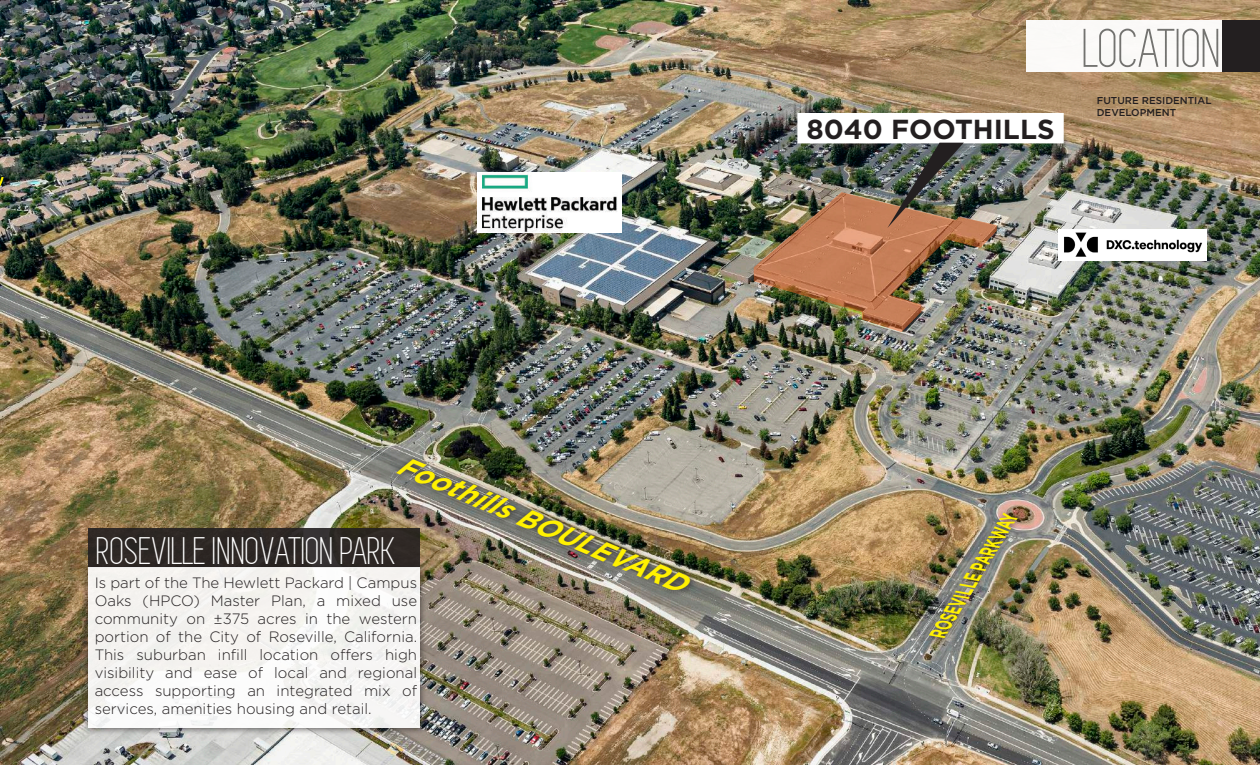
<style>
.page{position:relative;width:1260px;height:765px;background:#fff}
.page>*{position:absolute;margin:0;border:0;box-sizing:border-box;transform-origin:0 0}
.t1{font:56.25px "Simplifica";color:#717271}
.t2{font:40px "Simplifica";color:#fff}
.t3{font:italic 700 27.5px "Gotham";color:#fff101}
.t4{font:700 27.5px "Gotham";color:#231f20}
.t5{font:italic 700 21.25px "Gotham";color:#fff101;scale:.6 1}
.t6{font:300 15px/18px "Gotham";color:#231f20;text-align:justify}
.t7{font:500 10px/12px "Gotham";color:#231f20}
</style>
<div class="page">
<img style="left:1px;top:1px;width:1259px;height:764px">
<div style="left:391px;top:454px;width:307px;height:144px;background:#231f20;opacity:.75"></div>
<div style="left:924px;top:507px;width:101px;height:138px;background:#231f20;opacity:.75"></div>
<svg style="left:0;top:394px;width:2px;height:92px"></svg>
<svg style="left:0;top:0;width:6px;height:63px"></svg>
<svg style="left:0;top:174px;width:5px;height:111px"></svg>
<img style="left:477px;top:172px;width:145px;height:61px">
<img style="left:1064px;top:230px;width:143px;height:31px">
<img style="left:754px;top:113px;width:310px;height:219px">
<div style="left:1027px;top:20px;width:195px;height:51px;background:#fbfaf8"></div>
<svg style="left:88px;top:528px;width:332px;height:34px;background:#2d2825"></svg>
<div style="left:82px;top:562px;width:345px;height:173px;background:#231f20;opacity:.75"></div>
<div style="left:88px;top:568px;width:332px;height:160px;background:#f6f5f2"></div>
<div style="left:1222px;top:20px;width:38px;height:51px;background:#231f20"></div>
<h3 class="t4" style="left:806px;top:111px;width:250px">8040 FOOTHILLS</h3>
<h1 class="t1" style="left:1084px;top:19px;width:140px">LOCATION</h1>
<p class="t7" style="left:1097px;top:94px;width:116px">FUTURE RESIDENTIAL<br>DEVELOPMENT</p>
<h3 class="t3" style="left:405px;top:447px;width:312px;rotate:23deg">Foothills BOULEVARD</h3>
<h2 class="t2" style="left:97px;top:530px;width:300px">ROSEVILLE INNOVATION PARK</h2>
<p class="t6" style="left:95px;top:573px;width:324px">Is part of the The Hewlett Packard | Campus Oaks (HPCO) Master Plan, a mixed use community on ±375 acres in the western portion of the City of Roseville, California.<br>This suburban infill location offers high visibility and ease of local and regional access supporting an integrated mix of services, amenities housing and retail.</p>
<h3 class="t5" style="left:926px;top:628px;width:244px;rotate:-59deg">ROSEVILLE PARKWAY</h3>
</div>
